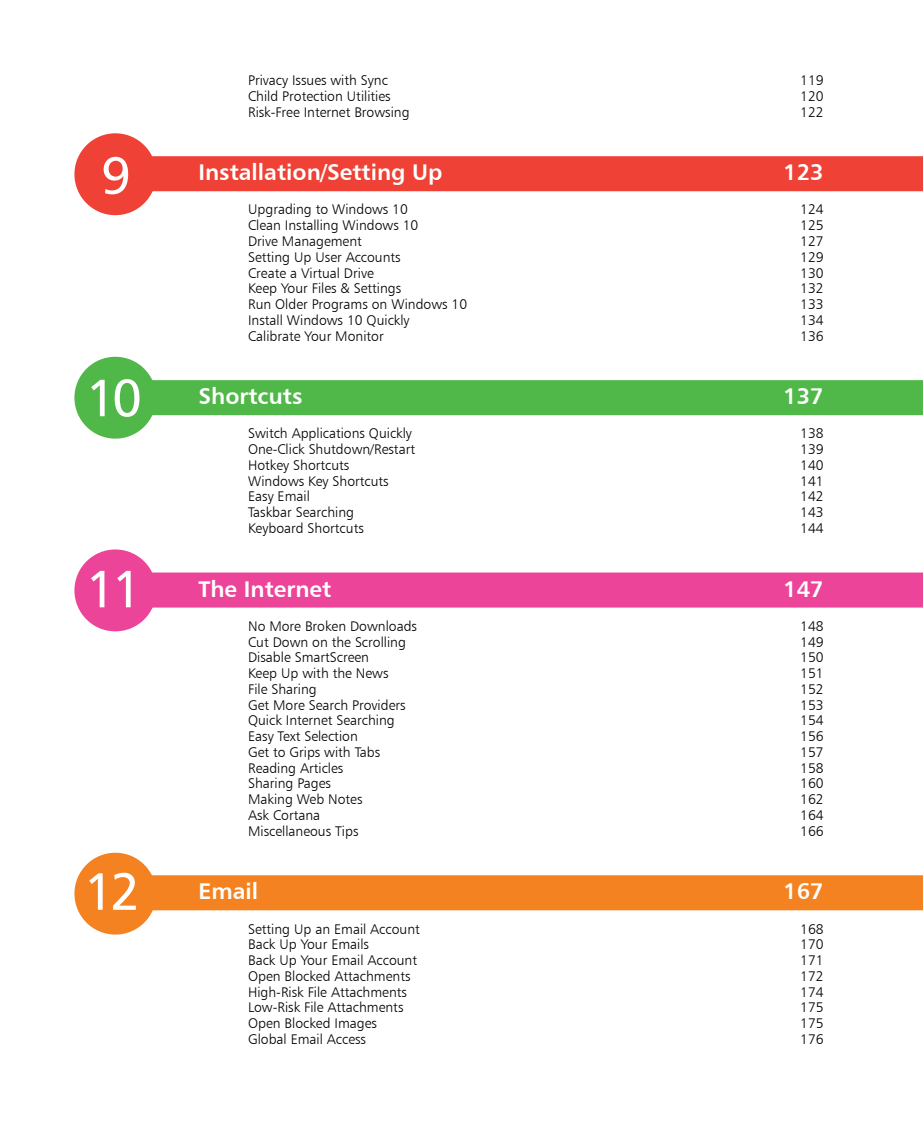
<style>
.page{position:relative;width:923px;height:1127px;background:#fff}
.page>*{position:absolute;margin:0;border:0;box-sizing:border-box;transform-origin:0 0}
.t1{font:52.5px "Humanist 777 BT Roman B";color:#fff}
.t2{font:22.75px "Humanist 777 BT Bold B";color:#fff}
.t3{font:14px "Humanist 777 BT Light B";color:#000}
</style>
<div class="page">
<div style="left:99px;top:156px;width:824px;height:35px;background:#ef4135"></div>
<div style="left:99px;top:380px;width:824px;height:35px;background:#50b848"></div>
<div style="left:99px;top:572px;width:824px;height:35px;background:#eb4498"></div>
<div style="left:99px;top:875px;width:824px;height:35px;background:#f58220"></div>
<div style="left:74px;top:133px;width:82px;height:82px;background:#ef4135;border-radius:50%"></div>
<div style="left:74px;top:356px;width:82px;height:82px;background:#50b848;border-radius:50%"></div>
<div style="left:74px;top:549px;width:82px;height:82px;background:#eb4498;border-radius:50%"></div>
<div style="left:74px;top:852px;width:82px;height:82px;background:#f58220;border-radius:50%"></div>
<h1 class="t1" style="left:101px;top:143px;width:32px">9</h1>
<h1 class="t1" style="left:86px;top:365px;width:58px">10</h1>
<h1 class="t1" style="left:86px;top:556px;width:58px">11</h1>
<h1 class="t1" style="left:84px;top:858px;width:58px">12</h1>
<p class="t3" style="left:248px;top:72px;width:141px">Privacy Issues with Sync</p>
<p class="t3" style="left:800px;top:72px;width:25px">119</p>
<p class="t3" style="left:248px;top:87px;width:144px">Child Protection Utilities</p>
<p class="t3" style="left:800px;top:87px;width:25px">120</p>
<p class="t3" style="left:248px;top:103px;width:163px">Risk-Free Internet Browsing</p>
<p class="t3" style="left:800px;top:103px;width:25px">122</p>
<h2 class="t2" style="left:198px;top:158px;width:246px">Installation/Setting Up</h2>
<h2 class="t2" style="left:783px;top:158px;width:42px">123</h2>
<p class="t3" style="left:248px;top:201px;width:161px">Upgrading to Windows 10</p>
<p class="t3" style="left:800px;top:201px;width:25px">124</p>
<p class="t3" style="left:248px;top:217px;width:172px">Clean Installing Windows 10</p>
<p class="t3" style="left:800px;top:217px;width:25px">125</p>
<p class="t3" style="left:248px;top:232px;width:115px">Drive Management</p>
<p class="t3" style="left:800px;top:232px;width:25px">127</p>
<p class="t3" style="left:248px;top:248px;width:154px">Setting Up User Accounts</p>
<p class="t3" style="left:800px;top:248px;width:25px">129</p>
<p class="t3" style="left:248px;top:264px;width:127px">Create a Virtual Drive</p>
<p class="t3" style="left:800px;top:264px;width:25px">130</p>
<p class="t3" style="left:248px;top:280px;width:155px">Keep Your Files &amp; Settings</p>
<p class="t3" style="left:800px;top:280px;width:25px">132</p>
<p class="t3" style="left:248px;top:295px;width:221px">Run Older Programs on Windows 10</p>
<p class="t3" style="left:800px;top:295px;width:25px">133</p>
<p class="t3" style="left:248px;top:311px;width:163px">Install Windows 10 Quickly</p>
<p class="t3" style="left:800px;top:311px;width:25px">134</p>
<p class="t3" style="left:248px;top:327px;width:137px">Calibrate Your Monitor</p>
<p class="t3" style="left:800px;top:327px;width:25px">136</p>
<h2 class="t2" style="left:198px;top:382px;width:105px">Shortcuts</h2>
<h2 class="t2" style="left:783px;top:382px;width:42px">137</h2>
<p class="t3" style="left:248px;top:425px;width:165px">Switch Applications Quickly</p>
<p class="t3" style="left:800px;top:425px;width:25px">138</p>
<p class="t3" style="left:248px;top:440px;width:168px">One-Click Shutdown/Restart</p>
<p class="t3" style="left:800px;top:440px;width:25px">139</p>
<p class="t3" style="left:248px;top:456px;width:103px">Hotkey Shortcuts</p>
<p class="t3" style="left:800px;top:456px;width:25px">140</p>
<p class="t3" style="left:248px;top:472px;width:142px">Windows Key Shortcuts</p>
<p class="t3" style="left:800px;top:472px;width:25px">141</p>
<p class="t3" style="left:248px;top:488px;width:63px">Easy Email</p>
<p class="t3" style="left:800px;top:488px;width:25px">142</p>
<p class="t3" style="left:248px;top:503px;width:107px">Taskbar Searching</p>
<p class="t3" style="left:800px;top:503px;width:25px">143</p>
<p class="t3" style="left:248px;top:519px;width:117px">Keyboard Shortcuts</p>
<p class="t3" style="left:800px;top:519px;width:25px">144</p>
<h2 class="t2" style="left:198px;top:574px;width:134px">The Internet</h2>
<h2 class="t2" style="left:783px;top:574px;width:42px">147</h2>
<p class="t3" style="left:248px;top:617px;width:170px">No More Broken Downloads</p>
<p class="t3" style="left:800px;top:617px;width:25px">148</p>
<p class="t3" style="left:248px;top:633px;width:159px">Cut Down on the Scrolling</p>
<p class="t3" style="left:800px;top:633px;width:25px">149</p>
<p class="t3" style="left:248px;top:648px;width:122px">Disable SmartScreen</p>
<p class="t3" style="left:800px;top:648px;width:25px">150</p>
<p class="t3" style="left:248px;top:664px;width:142px">Keep Up with the News</p>
<p class="t3" style="left:800px;top:664px;width:25px">151</p>
<p class="t3" style="left:248px;top:680px;width:70px">File Sharing</p>
<p class="t3" style="left:800px;top:680px;width:25px">152</p>
<p class="t3" style="left:248px;top:696px;width:159px">Get More Search Providers</p>
<p class="t3" style="left:800px;top:696px;width:25px">153</p>
<p class="t3" style="left:248px;top:711px;width:148px">Quick Internet Searching</p>
<p class="t3" style="left:800px;top:711px;width:25px">154</p>
<p class="t3" style="left:248px;top:727px;width:111px">Easy Text Selection</p>
<p class="t3" style="left:800px;top:727px;width:25px">156</p>
<p class="t3" style="left:248px;top:743px;width:134px">Get to Grips with Tabs</p>
<p class="t3" style="left:800px;top:743px;width:25px">157</p>
<p class="t3" style="left:248px;top:759px;width:97px">Reading Articles</p>
<p class="t3" style="left:800px;top:759px;width:25px">158</p>
<p class="t3" style="left:248px;top:774px;width:84px">Sharing Pages</p>
<p class="t3" style="left:800px;top:774px;width:25px">160</p>
<p class="t3" style="left:248px;top:790px;width:116px">Making Web Notes</p>
<p class="t3" style="left:800px;top:790px;width:25px">162</p>
<p class="t3" style="left:248px;top:806px;width:74px">Ask Cortana</p>
<p class="t3" style="left:800px;top:806px;width:25px">164</p>
<p class="t3" style="left:248px;top:822px;width:112px">Miscellaneous Tips</p>
<p class="t3" style="left:800px;top:822px;width:25px">166</p>
<h2 class="t2" style="left:198px;top:876px;width:61px">Email</h2>
<h2 class="t2" style="left:783px;top:876px;width:42px">167</h2>
<p class="t3" style="left:248px;top:919px;width:173px">Setting Up an Email Account</p>
<p class="t3" style="left:800px;top:919px;width:25px">168</p>
<p class="t3" style="left:248px;top:935px;width:122px">Back Up Your Emails</p>
<p class="t3" style="left:800px;top:935px;width:25px">170</p>
<p class="t3" style="left:248px;top:951px;width:170px">Back Up Your Email Account</p>
<p class="t3" style="left:800px;top:951px;width:25px">171</p>
<p class="t3" style="left:248px;top:967px;width:164px">Open Blocked Attachments</p>
<p class="t3" style="left:800px;top:967px;width:25px">172</p>
<p class="t3" style="left:248px;top:982px;width:160px">High-Risk File Attachments</p>
<p class="t3" style="left:800px;top:982px;width:25px">174</p>
<p class="t3" style="left:248px;top:998px;width:157px">Low-Risk File Attachments</p>
<p class="t3" style="left:800px;top:998px;width:25px">175</p>
<p class="t3" style="left:248px;top:1014px;width:130px">Open Blocked Images</p>
<p class="t3" style="left:800px;top:1014px;width:25px">175</p>
<p class="t3" style="left:248px;top:1030px;width:119px">Global Email Access</p>
<p class="t3" style="left:800px;top:1030px;width:25px">176</p>
</div>
